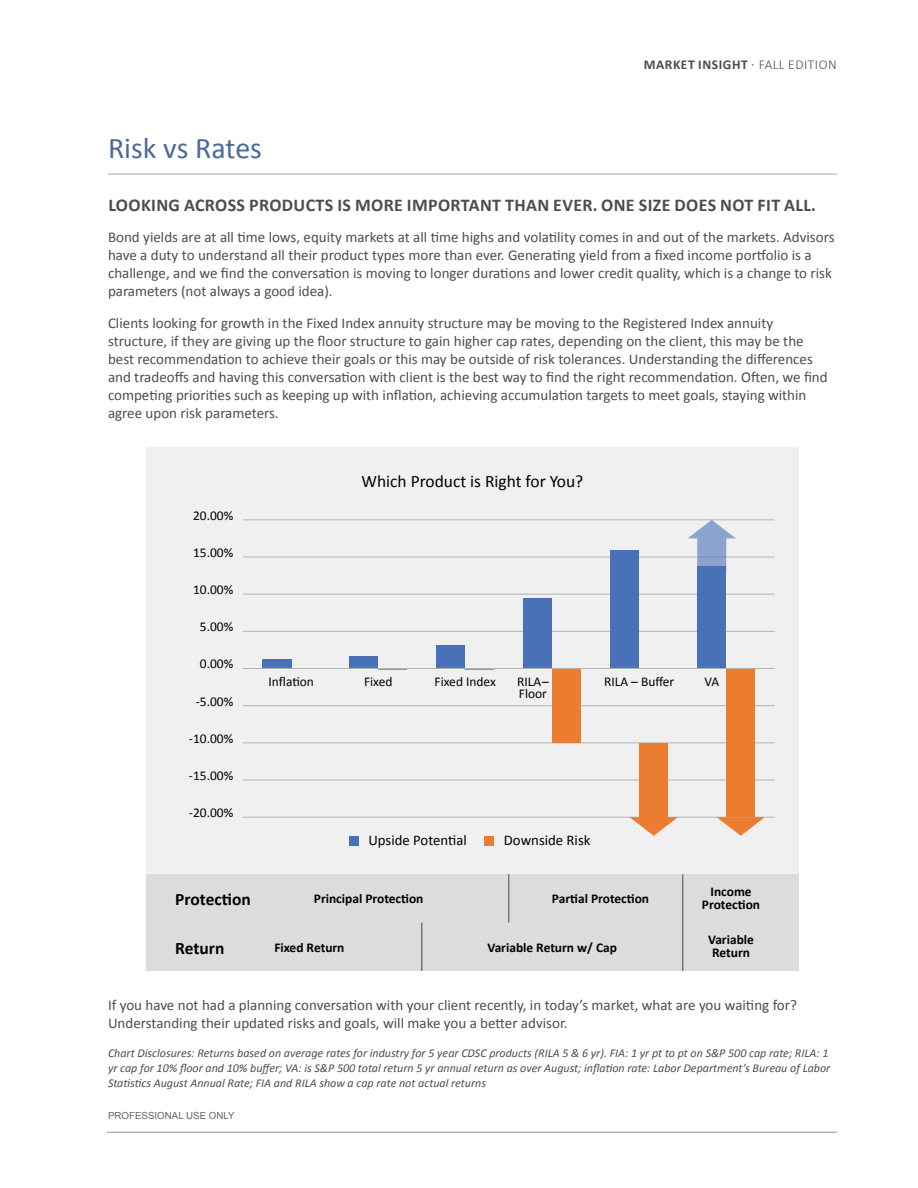
<style>
.page{position:relative;width:918px;height:1188px;background:#fff}
.page>*{position:absolute;margin:0;border:0;box-sizing:border-box;transform-origin:0 0}
.t1{font:30px "Calibri";color:#4c6997}
.t2{font:700 18px "Calibri";letter-spacing:.02em;color:#4d4d4f}
.t3{font:17.4px "Calibri";color:#000}
.t4{font:700 17.4px "Calibri";color:#000}
.t5{font:15px/18px "Calibri";color:#4d4d4f}
.t6{font:14.7px "Calibri";color:#000}
.t7{font:700 13.5px "Calibri";letter-spacing:.04em;color:#4d4d4f}
.t8{font:13.35px/12.1px "Calibri";color:#000}
.t9{font:700 13.35px/13.4px "Calibri";color:#000;text-align:center}
.t10{font:italic 12px/15px "Calibri";color:#4d4d4f}
.t11{font:9.75px "Arial";color:#636466}
.s1{font-family:"Frutiger LT Std";font-weight:300;font-stretch:condensed}
.s2{font-weight:300}
</style>
<div class="page">
<hr style="left:107px;top:1132px;width:730px;height:1px;background:#939598">
<hr style="left:108px;top:174px;width:729px;height:1px;background:#a7a9ac">
<div style="left:146px;top:447px;width:653px;height:524px;background:#f0f0f1"></div>
<div style="left:146px;top:874px;width:653px;height:97px;background:#dcdcdd"></div>
<hr style="left:243px;top:519px;width:532px;height:1px;background:#b1b4b6">
<hr style="left:243px;top:557px;width:532px;height:1px;background:#b1b4b6">
<hr style="left:243px;top:594px;width:532px;height:1px;background:#b1b4b6">
<hr style="left:243px;top:631px;width:532px;height:1px;background:#b1b4b6">
<hr style="left:243px;top:705px;width:532px;height:1px;background:#b1b4b6">
<hr style="left:243px;top:742px;width:532px;height:1px;background:#b1b4b6">
<hr style="left:243px;top:780px;width:532px;height:1px;background:#b1b4b6">
<hr style="left:243px;top:817px;width:532px;height:1px;background:#b1b4b6">
<div style="left:349px;top:836px;width:10px;height:9px;background:#4971b8"></div>
<div style="left:485px;top:836px;width:9px;height:9px;background:#ec7d30"></div>
<div style="left:262px;top:659px;width:29px;height:10px;background:#4971b8"></div>
<div style="left:349px;top:656px;width:29px;height:13px;background:#4971b8"></div>
<svg style="left:378px;top:669px;width:29px;height:1px"></svg>
<div style="left:436px;top:645px;width:29px;height:24px;background:#4971b8"></div>
<svg style="left:465px;top:669px;width:29px;height:1px"></svg>
<div style="left:523px;top:598px;width:29px;height:71px;background:#4971b8"></div>
<div style="left:552px;top:669px;width:29px;height:74px;background:#ec7d30"></div>
<svg style="left:630px;top:817px;width:48px;height:19px"></svg>
<div style="left:610px;top:550px;width:29px;height:119px;background:#4971b8"></div>
<div style="left:639px;top:743px;width:29px;height:74px;background:#ec7d30"></div>
<svg style="left:717px;top:817px;width:48px;height:19px"></svg>
<div style="left:697px;top:566px;width:29px;height:103px;background:#4971b8"></div>
<div style="left:726px;top:669px;width:29px;height:148px;background:#ec7d30"></div>
<svg style="left:688px;top:520px;width:48px;height:52px"></svg>
<hr style="left:243px;top:668px;width:532px;height:1px;background:#b1b4b6">
<hr style="left:682px;top:874px;width:1px;height:97px;background:#6d6e71">
<hr style="left:508px;top:874px;width:1px;height:49px;background:#6d6e71">
<hr style="left:421px;top:923px;width:1px;height:48px;background:#6d6e71">
<h1 class="t1" style="left:108px;top:129px;width:156px">Risk vs Rates</h1>
<p class="t7" style="left:644px;top:56px;width:194px">MARKET INSIGHT <span class="s1">·</span> <span class="s2">FALL EDITION</span></p>
<p class="t2" style="left:108px;top:193px;width:709px">LOOKING ACROSS PRODUCTS IS MORE IMPORTANT THAN EVER. ONE SIZE DOES NOT FIT ALL.</p>
<p class="t5" style="left:108px;top:227px;width:728px">Bond yields are at all time lows, equity markets at all time highs and volatility comes in and out of the markets. Advisors have a duty to understand all their product types more than ever. Generating yield from a fixed income portfolio is a challenge, and we find the conversation is moving to longer durations and lower credit quality, which is a change to risk parameters (not always a good idea).</p>
<p class="t5" style="left:108px;top:313px;width:721px">Clients looking for growth in the Fixed Index annuity structure may be moving to the Registered Index annuity structure, if they are giving up the floor structure to gain higher cap rates, depending on the client, this may be the best recommendation to achieve their goals or this may be outside of risk tolerances. Understanding the differences and tradeoffs and having this conversation with client is the best way to find the right recommendation. Often, we find competing priorities such as keeping up with inflation, achieving accumulation targets to meet goals, staying within agree upon risk parameters.</p>
<p class="t8" style="left:193px;top:509px;width:42px">20.00%</p>
<p class="t8" style="left:193px;top:546px;width:42px">15.00%</p>
<p class="t8" style="left:193px;top:583px;width:42px">10.00%</p>
<p class="t8" style="left:200px;top:620px;width:35px">5.00%</p>
<p class="t8" style="left:200px;top:657px;width:35px">0.00%</p>
<p class="t8" style="left:196px;top:695px;width:39px">-5.00%</p>
<p class="t8" style="left:189px;top:732px;width:46px">-10.00%</p>
<p class="t8" style="left:189px;top:769px;width:46px">-15.00%</p>
<p class="t8" style="left:189px;top:806px;width:46px">-20.00%</p>
<p class="t3" style="left:362px;top:471px;width:223px">Which Product is Right for You?</p>
<p class="t8" style="left:269px;top:675px;width:47px">Inflation</p>
<p class="t8" style="left:364px;top:675px;width:30px">Fixed</p>
<p class="t8" style="left:435px;top:675px;width:63px">Fixed Index</p>
<p class="t8" style="left:517px;top:675px;width:33px">RILA–<br>Floor</p>
<p class="t8" style="left:604px;top:675px;width:72px">RILA – Buffer</p>
<p class="t8" style="left:704px;top:675px;width:16px">VA</p>
<p class="t6" style="left:368px;top:831px;width:100px">Upside Potential</p>
<p class="t6" style="left:504px;top:831px;width:88px">Downside Risk</p>
<p class="t4" style="left:175px;top:888px;width:77px">Protection</p>
<p class="t9" style="left:314px;top:892px;width:111px">Principal Protection</p>
<p class="t9" style="left:552px;top:892px;width:99px">Partial Protection</p>
<p class="t9" style="left:702px;top:884px;width:60px">Income<br>Protection</p>
<p class="t9" style="left:708px;top:932px;width:47px;text-align:left">Variable<br>Return</p>
<p class="t4" style="left:175px;top:937px;width:51px">Return</p>
<p class="t9" style="left:274px;top:940px;width:72px">Fixed Return</p>
<p class="t9" style="left:487px;top:940px;width:131px">Variable Return w/ Cap</p>
<p class="t5" style="left:108px;top:995px;width:691px">If you have not had a planning conversation with your client recently, in today’s market, what are you waiting for?<br>Understanding their updated risks and goals, will make you a better advisor.</p>
<p class="t10" style="left:108px;top:1044px;width:724px">Chart Disclosures: Returns based on average rates for industry for 5 year CDSC products (RILA 5 &amp; 6 yr). FIA: 1 yr pt to pt on S&amp;P 500 cap rate; RILA: 1 yr cap for 10% floor and 10% buffer; VA: is S&amp;P 500 total return 5 yr annual return as over August; inflation rate: Labor Department’s Bureau of Labor<br>Statistics August Annual Rate; FIA and RILA show a cap rate not actual returns</p>
<p class="t11" style="left:108px;top:1109px;width:128px">PROFESSIONAL USE ONLY</p>
</div>
